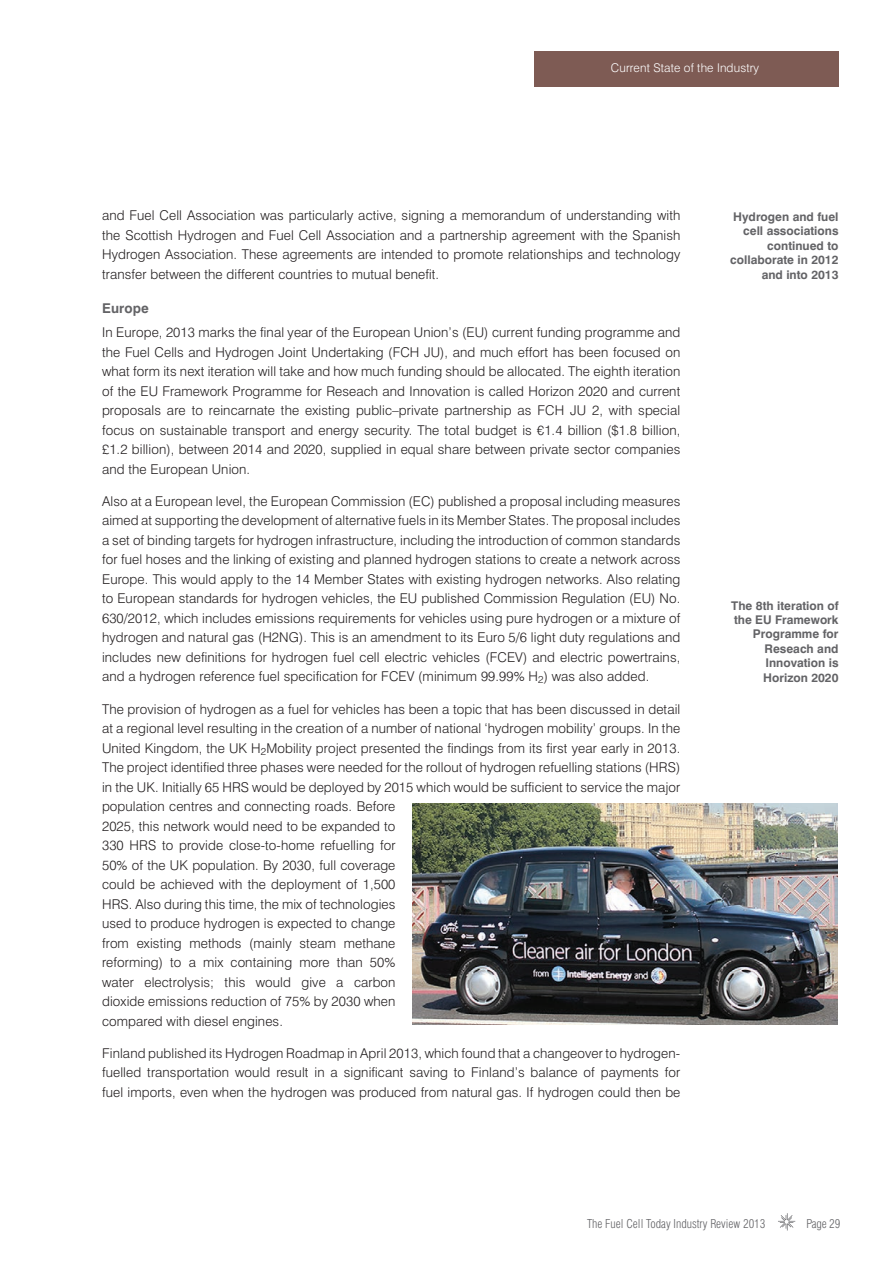
<style>
.page{position:relative;width:893px;height:1263px;background:#fff}
.page>*{position:absolute;margin:0;border:0;box-sizing:border-box;transform-origin:0 0}
.t1{font:300 13.5px/19.5px "Swiss 721 BT";letter-spacing:.01em;color:#231f20;text-align:justify}
.t2{font:700 13.5px "Swiss 721 BT";letter-spacing:.01em;color:#636366}
.t3{font:700 12px/14.4px "Swiss 721 BT";color:#636366;text-align:right}
.t4{font:300 condensed 12px "Swiss 721 BT";color:#636366}
.t5{font:300 12px "Swiss 721 BT";letter-spacing:.01em;color:#fff}
</style>
<div class="page">
<svg style="left:778px;top:1213px;width:17px;height:17px"></svg>
<div style="left:534px;top:51px;width:304px;height:36px;background:#7e5b54"></div>
<img style="left:412px;top:803px;width:426px;height:222px">
<p class="t5" style="left:611px;top:60px;width:150px">Current State of the Industry</p>
<p class="t1" style="left:102px;top:206px;width:580px">and Fuel Cell Association was particularly active, signing a memorandum of understanding with the Scottish Hydrogen and Fuel Cell Association and a partnership agreement with the Spanish Hydrogen Association. These agreements are intended to promote relationships and technology transfer between the different countries to mutual benefit.</p>
<p class="t2" style="left:102px;top:300px;width:48px">Europe</p>
<p class="t1" style="left:102px;top:322px;width:580px">In Europe, 2013 marks the final year of the European Union’s (EU) current funding programme and the Fuel Cells and Hydrogen Joint Undertaking (FCH JU), and much effort has been focused on what form its next iteration will take and how much funding should be allocated. The eighth iteration of the EU Framework Programme for Reseach and Innovation is called Horizon 2020 and current proposals are to reincarnate the existing public–private partnership as FCH JU 2, with special focus on sustainable transport and energy security. The total budget is €1.4 billion ($1.8 billion, £1.2 billion), between 2014 and 2020, supplied in equal share between private sector companies and the European Union.</p>
<p class="t1" style="left:102px;top:491px;width:580px">Also at a European level, the European Commission (EC) published a proposal including measures aimed at supporting the development of alternative fuels in its Member States. The proposal includes a set of binding targets for hydrogen infrastructure, including the introduction of common standards for fuel hoses and the linking of existing and planned hydrogen stations to create a network across Europe. This would apply to the 14 Member States with existing hydrogen networks. Also relating to European standards for hydrogen vehicles, the EU published Commission Regulation (EU) No.<br>630/2012, which includes emissions requirements for vehicles using pure hydrogen or a mixture of hydrogen and natural gas (H2NG). This is an amendment to its Euro 5/6 light duty regulations and includes new definitions for hydrogen fuel cell electric vehicles (FCEV) and electric powertrains, and a hydrogen reference fuel specification for FCEV (minimum 99.99% H<sub>2</sub>) was also added.</p>
<p class="t1" style="left:102px;top:699px;width:580px;text-align:left">The provision of hydrogen as a fuel for vehicles has been a topic that has been discussed in detail at a regional level resulting in the creation of a number of national ‘hydrogen mobility’ groups. In the United Kingdom, the UK H<sub>2</sub>Mobility project presented the findings from its first year early in 2013.<br>The project identified three phases were needed for the rollout of hydrogen refuelling stations (HRS) in the UK. Initially 65 HRS would be deployed by 2015 which would be sufficient to service the major population centres and connecting roads. Before<br>2025, this network would need to be expanded to<br>330 HRS to provide close-to-home refuelling for<br>50% of the UK population. By 2030, full coverage<br>could be achieved with the deployment of 1,500<br>HRS. Also during this time, the mix of technologies<br>used to produce hydrogen is expected to change<br>from existing methods (mainly steam methane<br>reforming) to a mix containing more than 50%<br>water electrolysis; this would give a carbon<br>dioxide emissions reduction of 75% by 2030 when<br>compared with diesel engines.</p>
<p class="t1" style="left:102px;top:1043px;width:580px">Finland published its Hydrogen Roadmap in April 2013, which found that a changeover to hydrogen&shy;fuelled transportation would result in a significant saving to Finland’s balance of payments for fuel imports, even when the hydrogen was produced from natural gas. If hydrogen could then be</p>
<p class="t3" style="left:730px;top:209px;width:110px">Hydrogen and fuel cell associations continued to collaborate in 2012 and into 2013</p>
<p class="t3" style="left:731px;top:598px;width:109px">The 8th iteration of the EU Framework<br>Programme for<br>Reseach and<br>Innovation is<br>Horizon 2020</p>
<p class="t4" style="left:587px;top:1217px;width:180px">The Fuel Cell Today Industry Review 2013</p>
<p class="t4" style="left:806px;top:1217px;width:36px">Page 29</p>
</div>
